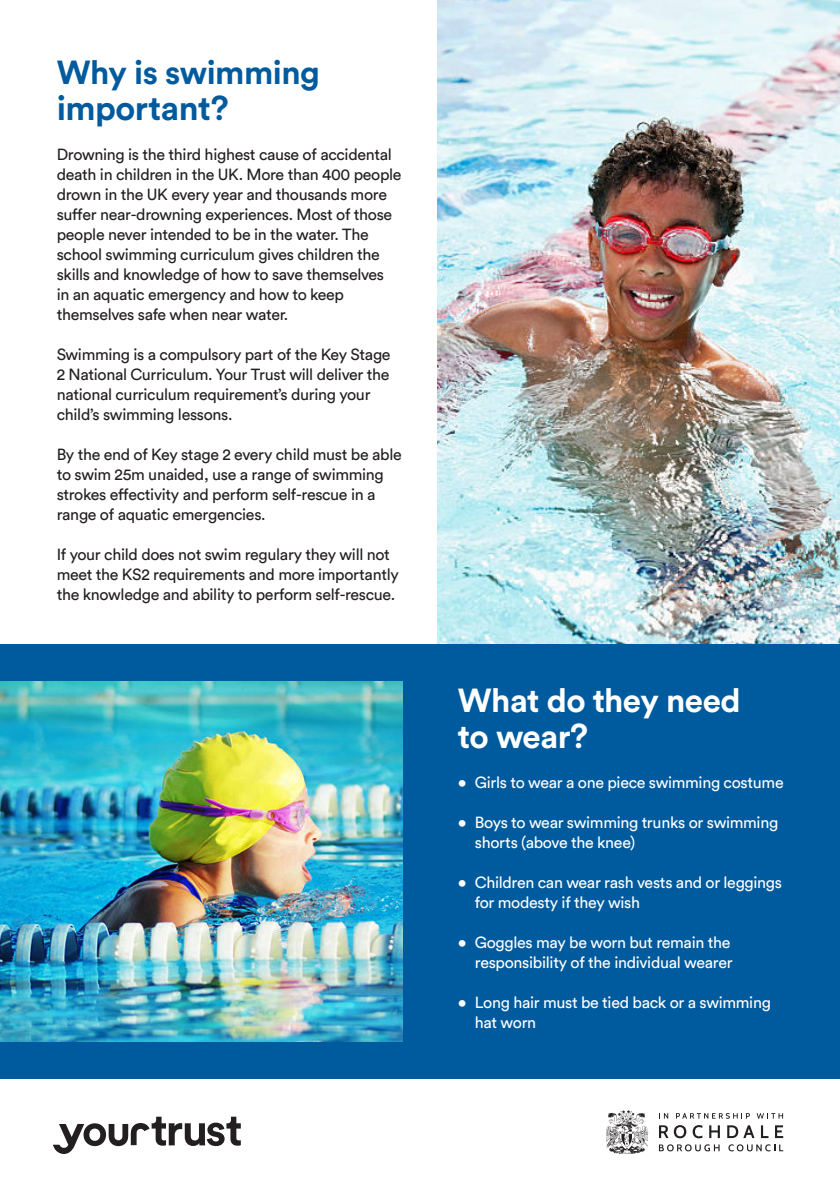
<style>
.page{position:relative;width:840px;height:1191px;background:#fff}
.page>*{position:absolute;margin:0;border:0;box-sizing:border-box;transform-origin:0 0}
.t1{font:700 34px "Circular Std";letter-spacing:-.015em;color:#005b9e}
.t2{font:700 33px/36px "Circular Std";letter-spacing:-.015em;color:#fff}
.t3{font:700 33px "Circular Std";letter-spacing:-.015em;color:#005b9e}
.Body_Copy{font:16px/20px "Circular Std";letter-spacing:-.02em;color:#231f20}
.Body_Copy-2{font:16px/20px "Circular Std";letter-spacing:-.02em;color:#fff}
.s1{font-size:34px}
</style>
<div class="page">
<img style="left:437px;top:0;width:402px;height:643px">
<div style="left:0;top:643px;width:839px;height:435px;background:#005b9e"></div>
<svg style="left:53px;top:1116px;width:188px;height:38px"></svg>
<svg style="left:606px;top:1110px;width:42px;height:44px"></svg>
<svg style="left:659px;top:1125px;width:27px;height:13px"></svg>
<svg style="left:692px;top:1125px;width:10px;height:13px"></svg>
<svg style="left:709px;top:1125px;width:10px;height:13px"></svg>
<svg style="left:727px;top:1125px;width:10px;height:13px"></svg>
<svg style="left:743px;top:1125px;width:11px;height:13px"></svg>
<svg style="left:760px;top:1125px;width:8px;height:13px"></svg>
<svg style="left:775px;top:1125px;width:7px;height:13px"></svg>
<svg style="left:658px;top:1144px;width:61px;height:7px"></svg>
<svg style="left:728px;top:1144px;width:54px;height:7px"></svg>
<svg style="left:659px;top:1113px;width:8px;height:5px"></svg>
<svg style="left:676px;top:1113px;width:73px;height:5px"></svg>
<svg style="left:756px;top:1113px;width:26px;height:5px"></svg>
<img style="left:0;top:681px;width:403px;height:360px">
<p class="t3" style="left:57px;top:51px;width:264px">Why is swimming</p>
<p class="t1" style="left:57px;top:86px;width:173px">important?</p>
<p class="Body_Copy" style="left:57px;top:144px;width:346px">Drowning is the third highest cause of accidental death in children in the UK. More than 400 people drown in the UK every year and thousands more suffer near-drowning experiences. Most of those people never intended to be in the water. The school swimming curriculum gives children the skills and knowledge of how to save themselves<br>in an aquatic emergency and how to keep themselves safe when near water.</p>
<p class="Body_Copy" style="left:57px;top:344px;width:335px">Swimming is a compulsory part of the Key Stage 2 National Curriculum. Your Trust will deliver the national curriculum requirement’s during your child’s swimming lessons.</p>
<p class="Body_Copy" style="left:57px;top:444px;width:346px">By the end of Key stage 2 every child must be able to swim 25m unaided, use a range of swimming strokes effectivity and perform self-rescue in a range of aquatic emergencies.</p>
<p class="Body_Copy" style="left:57px;top:544px;width:343px">If your child does not swim regulary they will not meet the KS2 requirements and more importantly the knowledge and ability to perform self-rescue.</p>
<p class="t2" style="left:457px;top:682px;width:284px">What do they need to wear<span class="s1">?</span></p>
<p class="Body_Copy-2" style="left:457px;top:772px;width:327px">• Girls to wear a one piece swimming costume</p>
<p class="Body_Copy-2" style="left:474px;top:812px;width:305px;text-indent:-17px">• Boys to wear swimming trunks or swimming shorts (above the knee)</p>
<p class="Body_Copy-2" style="left:474px;top:872px;width:308px;text-indent:-17px">• Children can wear rash vests and or leggings for modesty if they wish</p>
<p class="Body_Copy-2" style="left:457px;top:932px;width:276px;text-align:right">• Goggles may be worn but remain the responsibility of the individual wearer</p>
<p class="Body_Copy-2" style="left:474px;top:992px;width:297px;text-indent:-17px">• Long hair must be tied back or a swimming hat worn</p>
</div>
